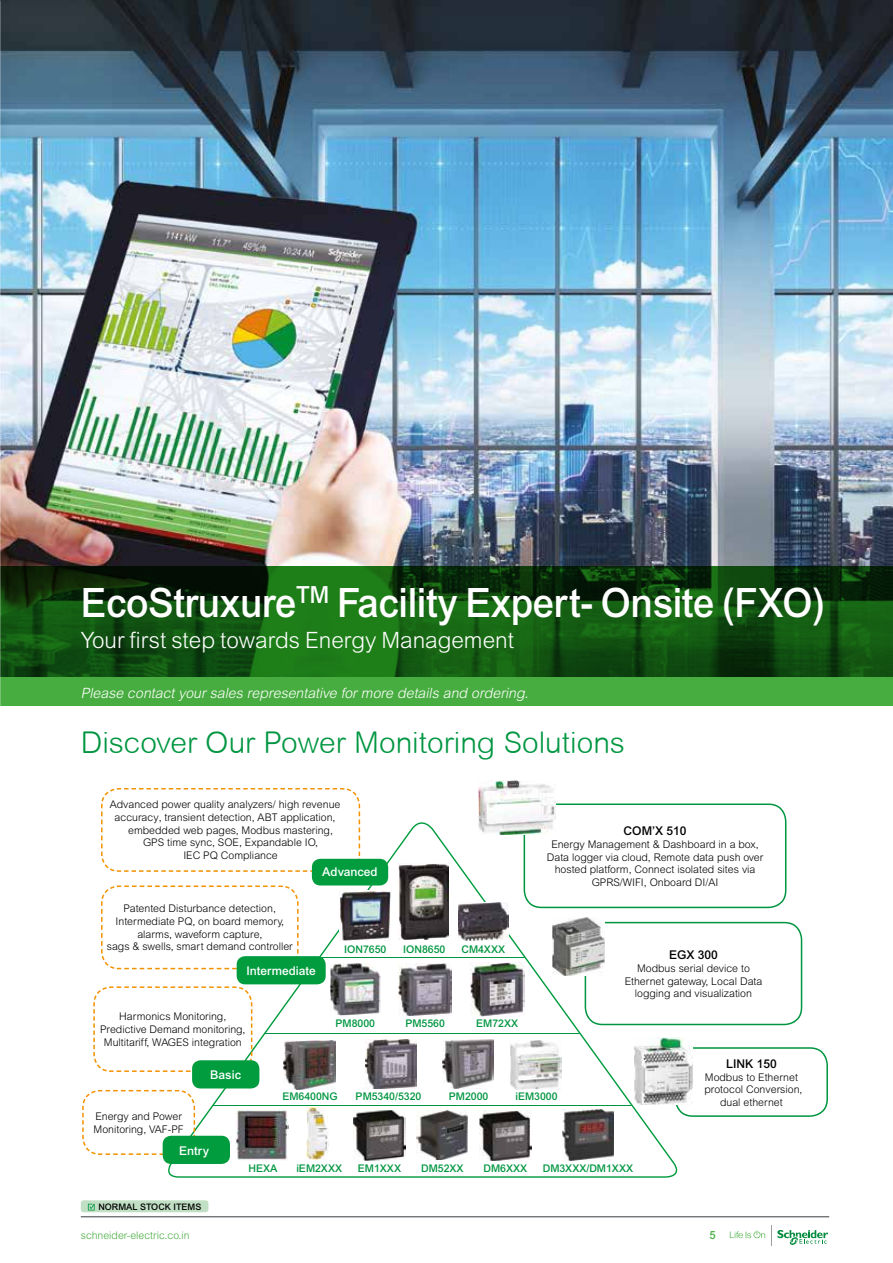
<style>
.page{position:relative;width:893px;height:1263px;background:#fff}
.page>*{position:absolute;margin:0;border:0;box-sizing:border-box;transform-origin:0 0}
._0_TitleLev3TDM{font:500 40.5px "Arial MT Std";letter-spacing:-.01em;color:#fff;scale:.95 1}
.t1{font:300 30px "Arial Rounded MT";color:#009641}
._0_TitleLev3TDM-2{font:300 22.5px "Arial MT Std";color:#fff}
.t2{font:italic 300 14.25px "Arial MT Std";color:#fff}
.t3{font:500 12px "Arial MT Std";color:#fff}
.t4{font:500 12px "Arial MT Std";color:#000}
.t5{font:500 11.25px "Arial MT Std";color:#48ad40}
.t6{font:300 10.5px/12.6px "Arial MT Std";color:#000;text-align:center}
.t7{font:500 10.5px "Arial MT Std";color:#009641}
.t8{font:300 10.5px "Arial MT Std";color:#48ad40}
.t9{font:500 9px "Arial MT Std";color:#000}
</style>
<div class="page">
<hr style="left:81px;top:1216px;width:748px;height:1px;background:#505456">
<svg style="left:730px;top:1231px;width:35px;height:7px"></svg>
<svg style="left:771px;top:1225px;width:57px;height:20px"></svg>
<div style="left:81px;top:1200px;width:127px;height:12px;background:#c1dfc4;border-radius:3px"></div>
<svg style="left:88px;top:1204px;width:7px;height:6px"></svg>
<img style="left:0;top:0;width:893px;height:566px">
<svg style="left:0;top:566px;width:893px;height:111px;background:#114f10"></svg>
<div style="left:0;top:677px;width:893px;height:29px;background:#48ad40"></div>
<svg style="left:161px;top:815px;width:523px;height:363px"></svg>
<hr style="left:208px;top:1105px;width:427px;height:1px;background:#009641">
<hr style="left:208px;top:1033px;width:427px;height:1px;background:#009641">
<hr style="left:208px;top:957px;width:427px;height:1px;background:#009641">
<img style="left:442px;top:1040px;width:51px;height:48px">
<svg style="left:585px;top:922px;width:217px;height:103px"></svg>
<svg style="left:675px;top:1047px;width:153px;height:70px"></svg>
<svg style="left:101px;top:885px;width:198px;height:84px"></svg>
<svg style="left:82px;top:1090px;width:113px;height:65px"></svg>
<svg style="left:93px;top:986px;width:159px;height:86px"></svg>
<svg style="left:101px;top:788px;width:259px;height:84px"></svg>
<img style="left:340px;top:890px;width:51px;height:50px">
<img style="left:635px;top:1037px;width:57px;height:67px">
<img style="left:458px;top:903px;width:50px;height:38px">
<svg style="left:524px;top:803px;width:262px;height:105px"></svg>
<img style="left:330px;top:963px;width:50px;height:52px">
<img style="left:399px;top:964px;width:53px;height:51px">
<img style="left:470px;top:963px;width:54px;height:53px">
<img style="left:354px;top:1110px;width:51px;height:50px">
<img style="left:417px;top:1111px;width:51px;height:49px">
<img style="left:479px;top:1110px;width:52px;height:50px">
<img style="left:562px;top:1109px;width:52px;height:51px">
<img style="left:365px;top:1040px;width:52px;height:49px">
<img style="left:398px;top:863px;width:51px;height:77px">
<img style="left:634px;top:1038px;width:57px;height:67px">
<img style="left:283px;top:1040px;width:52px;height:49px">
<img style="left:510px;top:1040px;width:51px;height:49px">
<img style="left:552px;top:917px;width:53px;height:59px">
<img style="left:479px;top:780px;width:77px;height:54px">
<div style="left:312px;top:859px;width:76px;height:26px;background:#009c3e;border-radius:9px"></div>
<div style="left:237px;top:956px;width:89px;height:28px;background:#009c3e;border-radius:9px"></div>
<div style="left:192px;top:1060px;width:67px;height:28px;background:#009c3e;border-radius:9px"></div>
<div style="left:163px;top:1136px;width:67px;height:28px;background:#009c3e;border-radius:9px"></div>
<img style="left:307px;top:1108px;width:22px;height:52px">
<p class="_0_TitleLev3TDM" style="left:81px;top:579px;width:785px">EcoStruxure<sup>TM</sup> Facility Expert- Onsite (FXO)</p>
<p class="_0_TitleLev3TDM-2" style="left:81px;top:627px;width:435px">Your first step towards Energy Management</p>
<p class="t2" style="left:81px;top:685px;width:452px">Please contactyoursales representative formore details and ordering.</p>
<p class="t1" style="left:81px;top:725px;width:546px">Discover Our Power Monitoring Solutions</p>
<p class="t6" style="left:110px;top:798px;width:232px">Advanced power quality analyzers/ high revenue</p>
<p class="t6" style="left:115px;top:811px;width:222px">accuracy, transient detection, ABT application,</p>
<p class="t6" style="left:128px;top:824px;width:206px">embedded web pages, Modbus mastering,</p>
<p class="t6" style="left:143px;top:836px;width:177px">GPS time sync, SOE, Expandable IO,</p>
<p class="t6" style="left:183px;top:849px;width:96px">IEC PQ Compliance</p>
<p class="t6" style="left:107px;top:902px;width:188px">Patented Disturbance detection, Intermediate PQ, on board memory, alarms, waveform capture,<br>sags &amp; swells, smart demand controller</p>
<p class="t3" style="left:322px;top:865px;width:57px">Advanced</p>
<p class="t7" style="left:344px;top:944px;width:44px">ION7650</p>
<p class="t3" style="left:246px;top:963px;width:71px">Intermediate</p>
<p class="t6" style="left:100px;top:1010px;width:147px">Harmonics Monitoring,<br>Predictive Demand monitoring,<br>Multitariff, WAGES integration</p>
<p class="t7" style="left:335px;top:1017px;width:41px">PM8000</p>
<p class="t7" style="left:403px;top:943px;width:44px">ION8650</p>
<p class="t7" style="left:461px;top:943px;width:45px">CM4XXX</p>
<p class="t7" style="left:405px;top:1017px;width:41px">PM5560</p>
<p class="t7" style="left:476px;top:1017px;width:43px">EM72XX</p>
<p class="t4" style="left:624px;top:824px;width:64px">COM’X 510</p>
<p class="t6" style="left:547px;top:838px;width:218px">Energy Management &amp; Dashboard in a box, Data logger via cloud, Remote data push over hosted platform, Connect isolated sites via GPRS/WIFI, Onboard DI/AI</p>
<p class="t4" style="left:669px;top:948px;width:50px">EGX 300</p>
<p class="t6" style="left:625px;top:962px;width:139px">Modbus serial device to<br>Ethernet gateway, Local Data logging and visualization</p>
<p class="t6" style="left:94px;top:1110px;width:92px;text-align:left">Energy and Power<br>Monitoring, VAF-PF</p>
<p class="t3" style="left:210px;top:1067px;width:32px">Basic</p>
<p class="t3" style="left:179px;top:1144px;width:32px">Entry</p>
<p class="t7" style="left:282px;top:1090px;width:57px">EM6400NG</p>
<p class="t7" style="left:356px;top:1090px;width:67px">PM5340/5320</p>
<p class="t7" style="left:449px;top:1090px;width:41px">PM2000</p>
<p class="t7" style="left:515px;top:1090px;width:44px">iEM3000</p>
<p class="t7" style="left:249px;top:1162px;width:31px">HEXA</p>
<p class="t7" style="left:296px;top:1162px;width:47px">iEM2XXX</p>
<p class="t7" style="left:358px;top:1162px;width:45px">EM1XXX</p>
<p class="t7" style="left:421px;top:1162px;width:44px">DM52XX</p>
<p class="t7" style="left:483px;top:1162px;width:45px">DM6XXX</p>
<p class="t7" style="left:543px;top:1162px;width:92px">DM3XXX/DM1XXX</p>
<p class="t9" style="left:98px;top:1202px;width:104px">NORMAL STOCK ITEMS</p>
<p class="t4" style="left:726px;top:1057px;width:52px">LINK 150</p>
<p class="t6" style="left:704px;top:1071px;width:99px">Modbus to Ethernet protocol Conversion, dual ethernet</p>
<p class="t8" style="left:81px;top:1229px;width:110px">schneider-electric.co.in</p>
<p class="t5" style="left:709px;top:1228px;width:8px">5</p>
</div>
